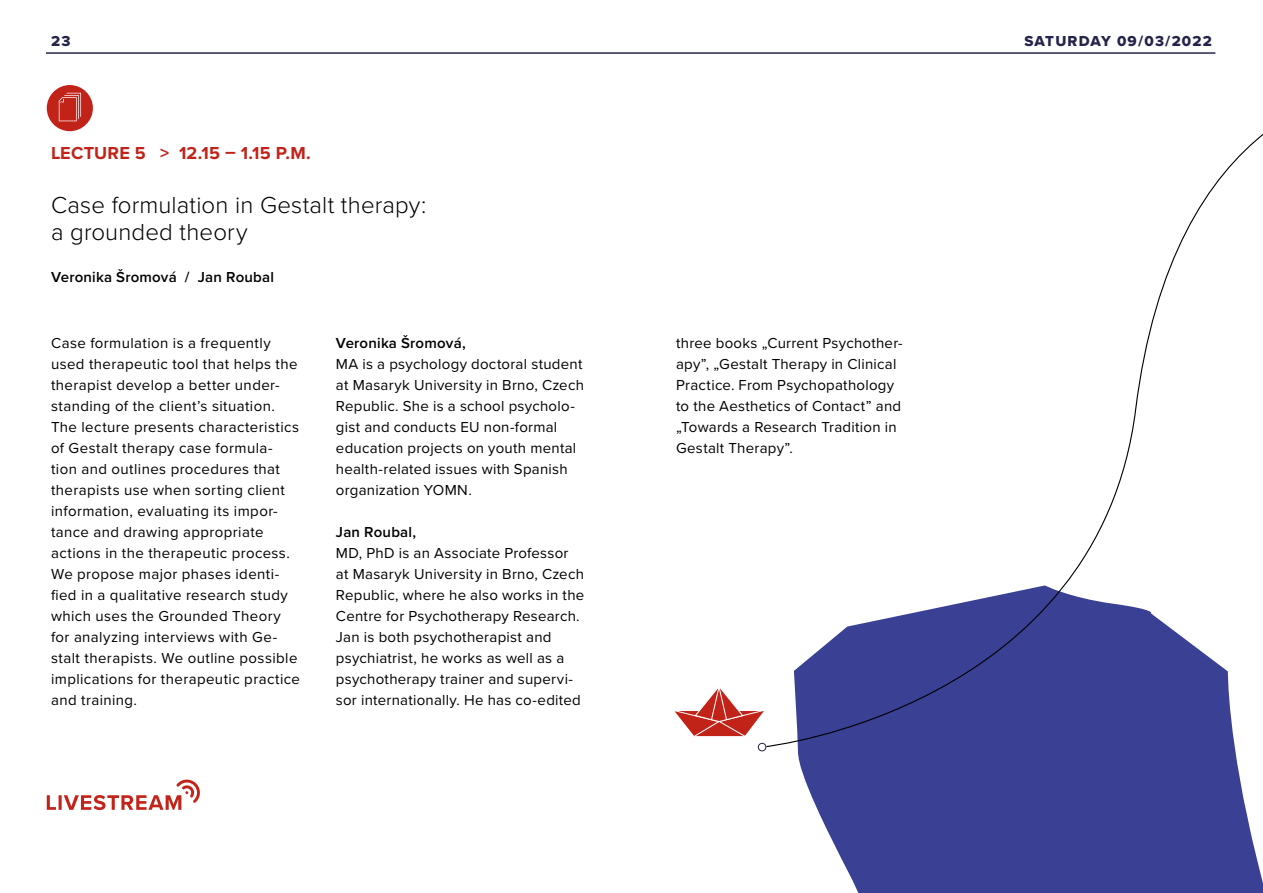
<style>
.page{position:relative;width:1263px;height:893px;background:#fff}
.page>*{position:absolute;margin:0;border:0;box-sizing:border-box;transform-origin:0 0}
.t1{font:300 24px/27px "Proxima Nova";letter-spacing:.005em;color:#000}
.t2{font:700 18px "Proxima Nova";letter-spacing:.01em;color:#c12319}
.t3{font:15px/21px "Proxima Nova";letter-spacing:.025em;color:#000}
.t4{font:600 15px "Proxima Nova";letter-spacing:.015em;color:#000}
.t5{font:15px "Proxima Nova Extrabld";letter-spacing:.08em;color:#24244b}
</style>
<div class="page">
<hr style="left:46px;top:52px;width:1169px;height:2px;background:#24244b">
<div style="left:47px;top:85px;width:46px;height:46px;background:#c12319;border-radius:50%"></div>
<svg style="left:66px;top:93px;width:15px;height:24px"></svg>
<svg style="left:59px;top:97px;width:18px;height:24px"></svg>
<svg style="left:797px;top:748px;width:466px;height:145px;fill:#3a4094"></svg>
<svg style="left:674px;top:688px;width:90px;height:49px"></svg>
<div style="left:758px;top:743px;width:8px;height:8px;border:1px solid #24244b;border-radius:50%"></div>
<svg style="left:765px;top:134px;width:498px;height:614px"></svg>
<svg style="left:47px;top:780px;width:153px;height:30px"></svg>
<p class="t5" style="left:51px;top:30px;width:21px">23</p>
<p class="t5" style="left:1024px;top:30px;width:189px">SATURDAY 09/03/2022</p>
<p class="t2" style="left:51px;top:139px;width:261px">LECTURE 5 &gt; 12.15 – 1.15 P.M.</p>
<h1 class="t1" style="left:51px;top:190px;width:377px">Case formulation in Gestalt therapy: a grounded theory</h1>
<p class="t4" style="left:51px;top:266px;width:225px">Veronika Šromová / Jan Roubal</p>
<p class="t3" style="left:51px;top:332px;width:250px">Case formulation is a frequently used therapeutic tool that helps the therapist develop a better under&shy;standing of the client’s situation.<br>The lecture presents characteristics of Gestalt therapy case formula&shy;tion and outlines procedures that therapists use when sorting client information, evaluating its impor&shy;tance and drawing appropriate actions in the therapeutic process.<br>We propose major phases identi&shy;fied in a qualitative research study which uses the Grounded Theory for analyzing interviews with Ge&shy;stalt therapists. We outline possible implications for therapeutic practice and training.</p>
<p class="t4" style="left:336px;top:332px;width:131px">Veronika Šromová,</p>
<p class="t3" style="left:336px;top:353px;width:249px">MA is a psychology doctoral student at Masaryk University in Brno, Czech Republic. She is a school psycholo&shy;gist and conducts EU non-formal education projects on youth mental health-related issues with Spanish organization YOMN.</p>
<p class="t4" style="left:336px;top:521px;width:82px">Jan Roubal,</p>
<p class="t3" style="left:336px;top:542px;width:250px">MD, PhD is an Associate Professor at Masaryk University in Brno, Czech Republic, where he also works in the Centre for Psychotherapy Research.<br>Jan is both psychotherapist and psychiatrist, he works as well as a psychotherapy trainer and supervi&shy;sor internationally. He has co-edited</p>
<p class="t3" style="left:676px;top:332px;width:228px">three books „Current Psychother&shy;apy”, „Gestalt Therapy in Clinical<br>Practice. From Psychopathology to the Aesthetics of Contact” and „Towards a Research Tradition in<br>Gestalt Therapy”.</p>
</div>
